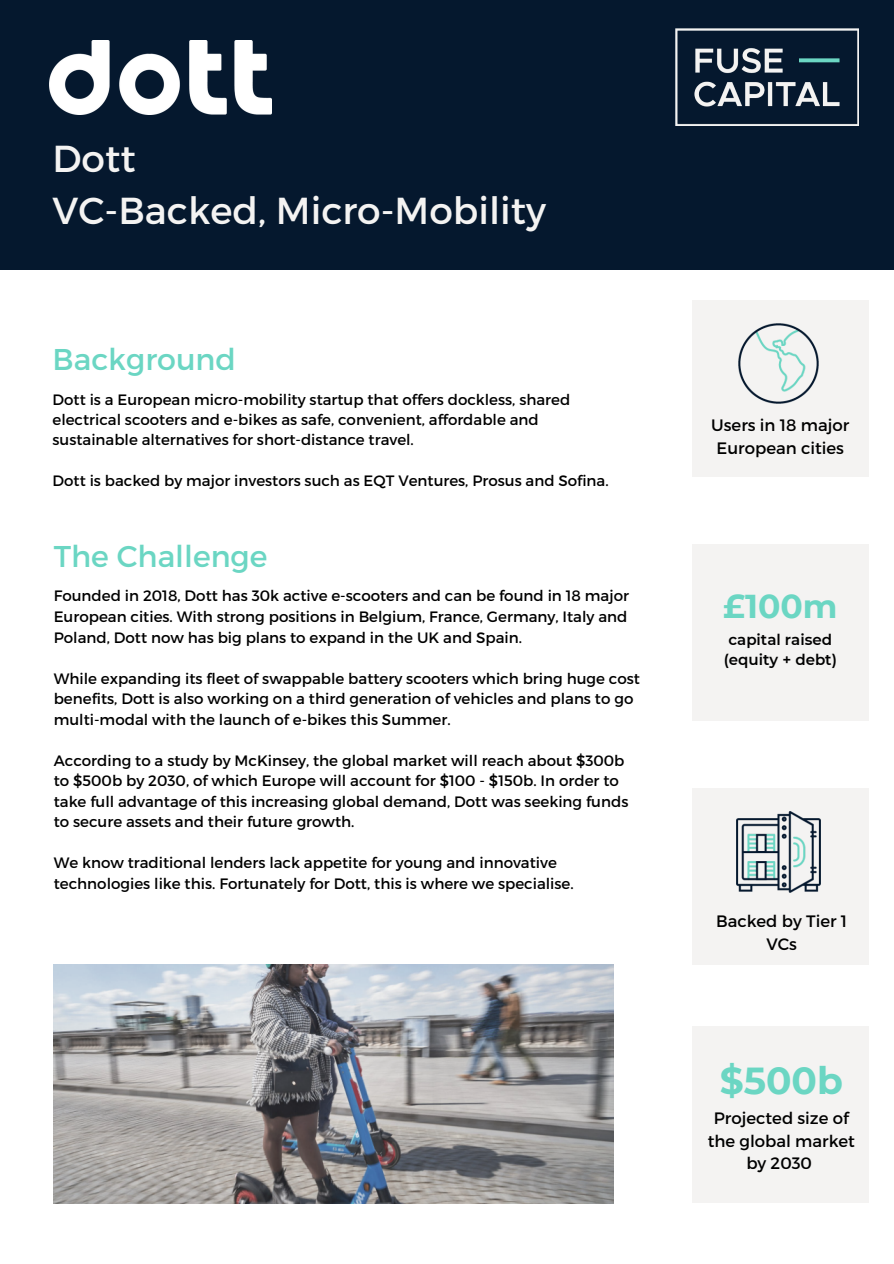
<style>
.page{position:relative;width:894px;height:1264px;background:#fff}
.page>*{position:absolute;margin:0;border:0;box-sizing:border-box;transform-origin:0 0}
.t1{font:37.5px "Montserrat";color:#f4f3f2}
.t2{font:700 37.5px "Montserrat";color:#6bd6c3}
.t3{font:700 33px "Montserrat";color:#6bd6c3}
.t4{font:30px "Montserrat";color:#6bd6c3}
.t5{font:16.5px/22.5px "Montserrat";color:#000;text-align:center}
.t6{font:15px/20.5px "Montserrat";color:#000}
.t7{font:600 15px/20.2px "Montserrat";color:#000;text-align:center}
</style>
<div class="page">
<img style="left:54px;top:964px;width:559px;height:239px">
<div style="left:0;top:0;width:893px;height:269px;background:#05182e"></div>
<img style="left:675px;top:29px;width:183px;height:97px">
<div style="left:691px;top:1026px;width:177px;height:177px;background:#f4f3f2"></div>
<div style="left:691px;top:787px;width:177px;height:177px;background:#f4f3f2"></div>
<div style="left:691px;top:543px;width:177px;height:177px;background:#f4f3f2"></div>
<div style="left:691px;top:300px;width:177px;height:177px;background:#f4f3f2"></div>
<img style="left:738px;top:323px;width:81px;height:81px">
<img style="left:736px;top:811px;width:85px;height:82px">
<img style="left:50px;top:40px;width:221px;height:75px">
<p class="t1" style="left:53px;top:135px;width:85px">Dott</p>
<p class="t1" style="left:53px;top:186px;width:495px">VC-Backed, Micro-Mobility</p>
<p class="t4" style="left:53px;top:339px;width:185px">Background</p>
<p class="t6" style="left:53px;top:388px;width:519px">Dott is a European micro-mobility startup that offers dockless, shared electrical scooters and e-bikes as safe, convenient, affordable and sustainable alternatives for short-distance travel.</p>
<p class="t6" style="left:53px;top:469px;width:557px">Dott is backed by major investors such as EQT Ventures, Prosus and Sofina.</p>
<p class="t4" style="left:54px;top:536px;width:215px">The Challenge</p>
<p class="t6" style="left:54px;top:585px;width:576px;text-align:justify">Founded in 2018, Dott has 30k active e-scooters and can be found in 18 major European cities. With strong positions in Belgium, France, Germany, Italy and Poland, Dott now has big plans to expand in the UK and Spain.</p>
<p class="t6" style="left:54px;top:667px;width:587px">While expanding its fleet of swappable battery scooters which bring huge cost benefits, Dott is also working on a third generation of vehicles and plans to go multi-modal with the launch of e-bikes this Summer.</p>
<p class="t6" style="left:54px;top:749px;width:576px">According to a study by McKinsey, the global market will reach about $300b to $500b by 2030, of which Europe will account for $100 - $150b. In order to take full advantage of this increasing global demand, Dott was seeking funds to secure assets and their future growth.</p>
<p class="t6" style="left:54px;top:852px;width:521px">We know traditional lenders lack appetite for young and innovative technologies like this. Fortunately for Dott, this is where we specialise.</p>
<p class="t5" style="left:711px;top:413px;width:140px">Users in 18 major<br>European cities</p>
<p class="t3" style="left:722px;top:586px;width:116px">£100m</p>
<p class="t7" style="left:723px;top:629px;width:115px">capital raised (equity + debt)</p>
<p class="t5" style="left:716px;top:909px;width:132px">Backed by Tier 1<br>VCs</p>
<p class="t2" style="left:719px;top:1057px;width:125px">$500b</p>
<p class="t5" style="left:707px;top:1106px;width:149px">Projected size of the global market by 2030</p>
</div>
